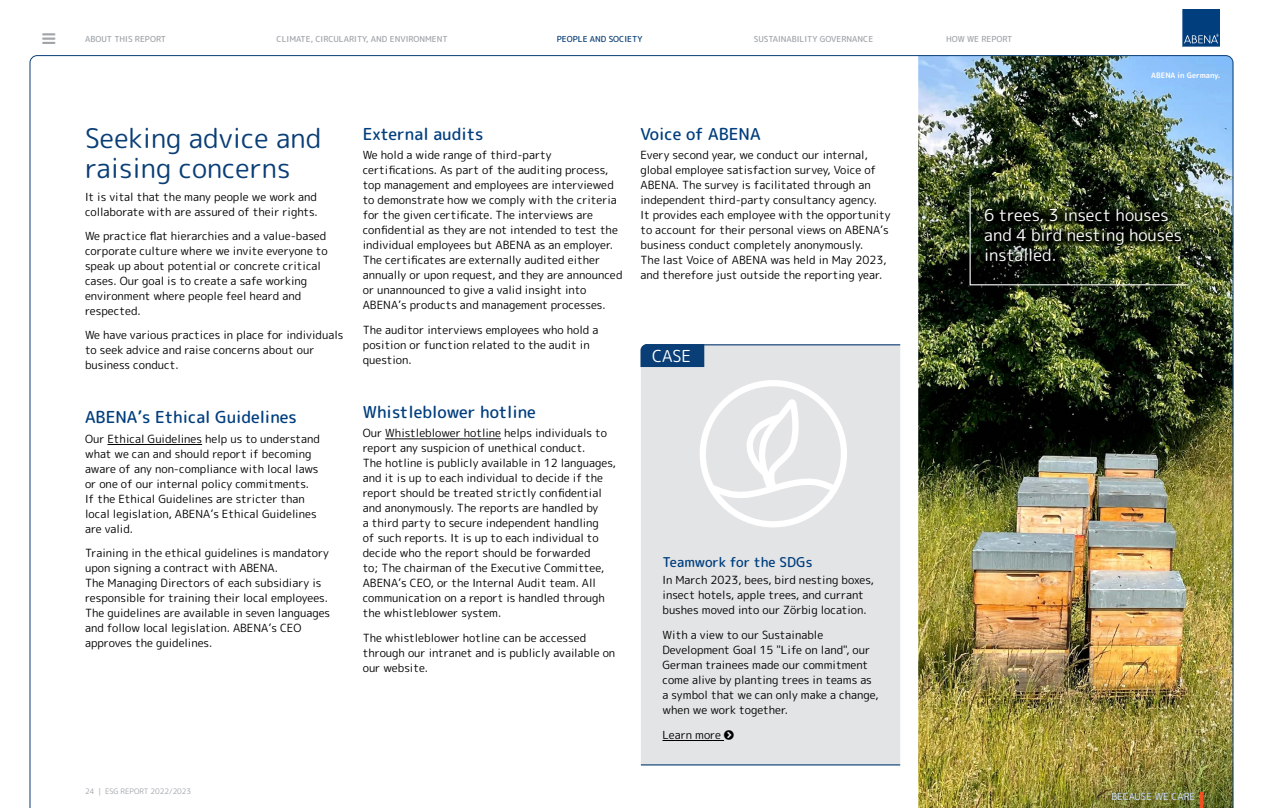
<style>
.page{position:relative;width:1263px;height:808px;background:#fff}
.page>*{position:absolute;margin:0;border:0;box-sizing:border-box;transform-origin:0 0}
.t1{font:27px/30px "rounded mplus 1 c regular";color:#0a3e76}
.t2{font:16.5px "rounded mplus 1 c medium";color:#003e7e}
.t3{font:16.5px/19.8px "rounded mplus 1 c regular";color:#fff}
.t4{font:13.5px "rounded mplus 1 c medium";color:#003e7e}
.t5{font:11.25px/15px "rounded mplus 1 c regular";color:#000}
.t6{font:9.75px "rounded mplus 1 c regular";color:#fff}
.t7{font:8.25px "rounded mplus 1 c medium";color:#a0a5aa}
.t8{font:8.25px "rounded mplus 1 c medium";color:#0a3e76}
.t9{font:7.5px "rounded mplus 1 c regular";color:#a0a5aa}
.t10{font:7.5px "rounded mplus 1 c bold";color:#fff}
</style>
<div class="page">
<img style="left:30px;top:55px;width:1203px;height:753px">
<svg style="left:1182px;top:9px;width:38px;height:38px"></svg>
<img style="left:998px;top:698px;width:235px;height:110px">
<hr style="left:1200px;top:793px;width:3px;height:15px;background:#f05123">
<svg style="left:724px;top:730px;width:10px;height:10px"></svg>
<p class="t7" style="left:85px;top:33px;width:82px">ABOUT THIS REPORT</p>
<p class="t7" style="left:277px;top:33px;width:173px">CLIMATE, CIRCULARITY, AND ENVIRONMENT</p>
<p class="t8" style="left:557px;top:33px;width:87px">PEOPLE AND SOCIETY</p>
<p class="t7" style="left:754px;top:33px;width:121px">SUSTAINABILITY GOVERNANCE</p>
<p class="t7" style="left:946px;top:33px;width:68px">HOW WE REPORT</p>
<p class="t10" style="left:1151px;top:70px;width:71px">ABENA in Germany.</p>
<h1 class="t1" style="left:85px;top:123px;width:238px">Seeking advice and raising concerns</h1>
<p class="t5" style="left:85px;top:190px;width:234px">It is vital that the many people we work and collaborate with are assured of their rights.</p>
<p class="t5" style="left:85px;top:228px;width:244px">We practice flat hierarchies and a value-based corporate culture where we invite everyone to speak up about potential or concrete critical cases. Our goal is to create a safe working environment where people feel heard and respected.</p>
<p class="t5" style="left:85px;top:328px;width:260px">We have various practices in place for individuals to seek advice and raise concerns about our business conduct.</p>
<h2 class="t2" style="left:85px;top:406px;width:213px">ABENA’s Ethical Guidelines</h2>
<p class="t5" style="left:85px;top:431px;width:236px">Our Ethical Guidelines help us to understand what we can and should report if becoming aware of any non-compliance with local laws or one of our internal policy commitments.<br>If the Ethical Guidelines are stricter than local legislation, ABENA’s Ethical Guidelines are valid.</p>
<p class="t5" style="left:85px;top:546px;width:247px">Training in the ethical guidelines is mandatory upon signing a contract with ABENA.<br>The Managing Directors of each subsidiary is responsible for training their local employees.<br>The guidelines are available in seven languages and follow local legislation. ABENA’s CEO approves the guidelines.</p>
<p class="t9" style="left:85px;top:785px;width:108px">24 | ESG REPORT 2022/2023</p>
<h2 class="t2" style="left:363px;top:122px;width:122px">External audits</h2>
<p class="t5" style="left:363px;top:148px;width:261px">We hold a wide range of third-party certifications. As part of the auditing process, top management and employees are interviewed to demonstrate how we comply with the criteria for the given certificate. The interviews are confidential as they are not intended to test the individual employees but ABENA as an employer.<br>The certificates are externally audited either annually or upon request, and they are announced or unannounced to give a valid insight into ABENA’s products and management processes.</p>
<p class="t5" style="left:363px;top:322px;width:237px">The auditor interviews employees who hold a position or function related to the audit in question.</p>
<h2 class="t2" style="left:363px;top:400px;width:175px">Whistleblower hotline</h2>
<p class="t5" style="left:363px;top:425px;width:255px">Our Whistleblower hotline helps individuals to report any suspicion of unethical conduct.<br>The hotline is publicly available in 12 languages, and it is up to each individual to decide if the report should be treated strictly confidential and anonymously. The reports are handled by<br>a third party to secure independent handling<br>of such reports. It is up to each individual to decide who the report should be forwarded<br>to; The chairman of the Executive Committee, ABENA’s CEO, or the Internal Audit team. All communication on a report is handled through the whistleblower system.</p>
<p class="t5" style="left:363px;top:630px;width:254px">The whistleblower hotline can be accessed through our intranet and is publicly available on our website.</p>
<h2 class="t2" style="left:640px;top:122px;width:122px">Voice of ABENA</h2>
<p class="t5" style="left:640px;top:148px;width:252px">Every second year, we conduct our internal, global employee satisfaction survey, Voice of ABENA. The survey is facilitated through an independent third-party consultancy agency.<br>It provides each employee with the opportunity to account for their personal views on ABENA’s business conduct completely anonymously.<br>The last Voice of ABENA was held in May 2023, and therefore just outside the reporting year.</p>
<h2 class="t3" style="left:652px;top:346px;width:41px">CASE</h2>
<p class="t4" style="left:662px;top:553px;width:151px">Teamwork for the SDGs</p>
<p class="t5" style="left:662px;top:573px;width:213px">In March 2023, bees, bird nesting boxes, insect hotels, apple trees, and currant bushes moved into our Zörbig location.</p>
<p class="t5" style="left:662px;top:627px;width:218px">With a view to our Sustainable Development Goal 15 "Life on land", our German trainees made our commitment come alive by planting trees in teams as a symbol that we can only make a change, when we work together.</p>
<p class="t5" style="left:662px;top:727px;width:60px">Learn more</p>
<h2 class="t3" style="left:984px;top:205px;width:199px">6 trees, 3 insect houses and 4 bird nesting houses installed.</h2>
<p class="t6" style="left:1111px;top:790px;width:85px">BECAUSE WE CARE</p>
</div>
